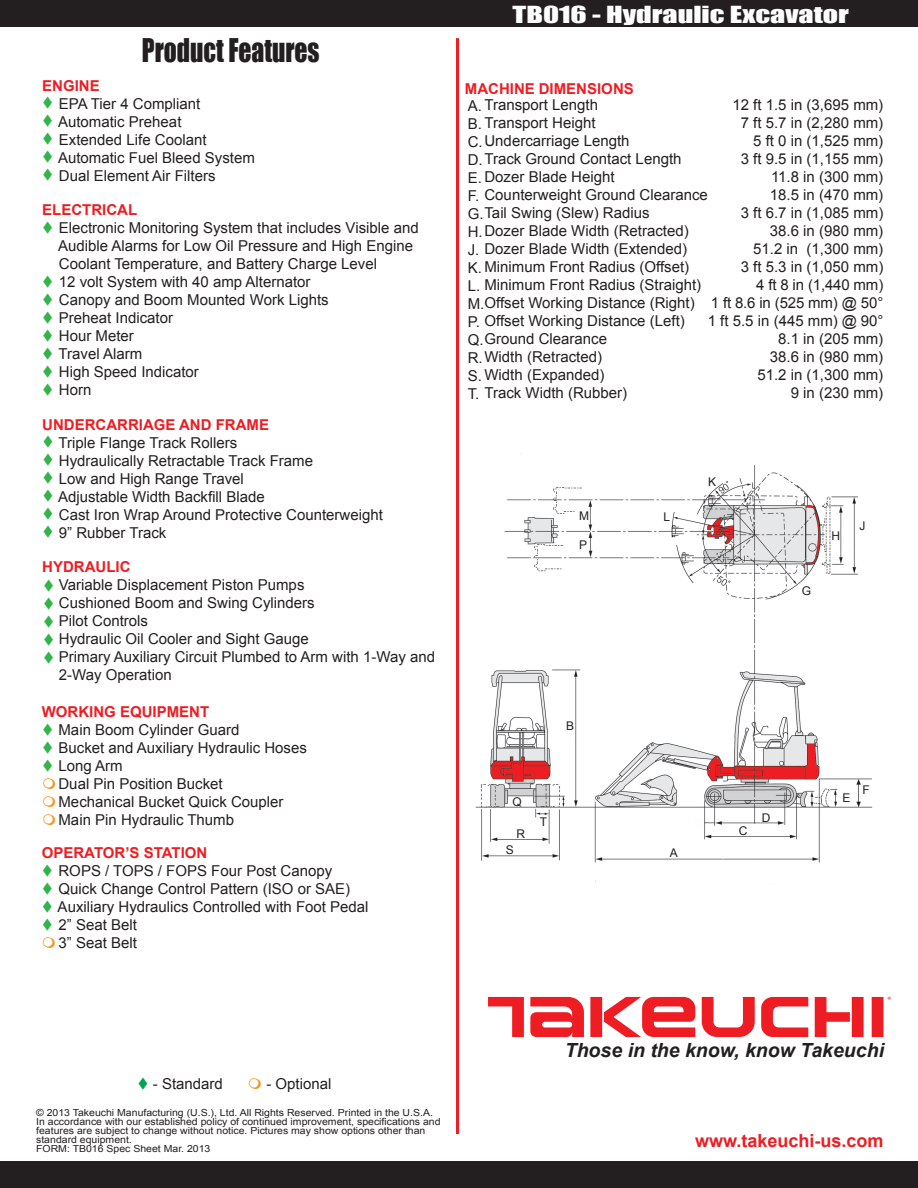
<style>
.page{position:relative;width:918px;height:1188px;background:#fff}
.page>*{position:absolute;margin:0;border:0;box-sizing:border-box;transform-origin:0 0}
.t1{font:30px "Impact";color:#231f20;scale:.85 1}
.t2{font:21.6px "Impact";color:#fff;scale:1.39 1}
.t3{font:italic 700 19.5px "Arial";color:#231f20}
.t4{font:700 18px "Arial";color:#ee1d23}
.t5{font:15px/18px "Arial";color:#231f20}
.t6{font:700 15px "Arial";color:#ee1d23}
.t7{font:15px/18px "Wingdings";color:#31b44a;text-align:justify}
.t8{font:12px "Arial";color:#231f20}
.t9{font:9.75px/9px "Arial";color:#231f20;scale:1.08 1}
.t10{font:8.1px "Hira Kaku Pro W3 83 pv RKSJ H";color:#ee1d23}
.s1{color:#00a54f}
</style>
<div class="page">
<div style="left:0;top:0;width:918px;height:27px;background:#231f20"></div>
<div style="left:0;top:1161px;width:918px;height:27px;background:#231f20"></div>
<hr style="left:456px;top:38px;width:3px;height:1096px;background:#ee1d23">
<div style="left:872px;top:997px;width:11px;height:40px;background:#ee1d23"></div>
<svg style="left:815px;top:997px;width:35px;height:40px"></svg>
<div style="left:852px;top:997px;width:12px;height:40px;background:#ee1d23"></div>
<svg style="left:761px;top:997px;width:47px;height:40px"></svg>
<div style="left:590px;top:997px;width:12px;height:40px;background:#ee1d23"></div>
<svg style="left:702px;top:997px;width:53px;height:40px"></svg>
<svg style="left:604px;top:997px;width:91px;height:40px"></svg>
<svg style="left:530px;top:997px;width:54px;height:40px"></svg>
<svg style="left:488px;top:997px;width:36px;height:40px"></svg>
<img style="left:475px;top:453px;width:398px;height:429px">
<h1 class="t1" style="left:142px;top:27px;width:211px">Product Features</h1>
<p class="t6" style="left:42px;top:75px;width:59px">ENGINE</p>
<p class="t5" style="left:58px;top:94px;width:198px">EPA Tier 4 Compliant<br>Automatic Preheat<br>Extended Life Coolant<br>Automatic Fuel Bleed System<br>Dual Element Air Filters</p>
<p class="t6" style="left:42px;top:200px;width:96px">ELECTRICAL</p>
<p class="t5" style="left:58px;top:219px;width:362px">Electronic Monitoring System that includes Visible and<br>Audible Alarms for Low Oil Pressure and High Engine<br>Coolant Temperature, and Battery Charge Level<br>12 volt System with 40 amp Alternator<br>Canopy and Boom Mounted Work Lights<br>Preheat Indicator<br>Hour Meter<br>Travel Alarm<br>High Speed Indicator<br>Horn</p>
<p class="t6" style="left:42px;top:415px;width:228px">UNDERCARRIAGE AND FRAME</p>
<p class="t5" style="left:58px;top:434px;width:326px">Triple Flange Track Rollers<br>Hydraulically Retractable Track Frame<br>Low and High Range Travel<br>Adjustable Width Backfill Blade<br>Cast Iron Wrap Around Protective Counterweight<br>9” Rubber Track</p>
<p class="t6" style="left:42px;top:557px;width:90px">HYDRAULIC</p>
<p class="t5" style="left:59px;top:576px;width:378px">Variable Displacement Piston Pumps<br>Cushioned Boom and Swing Cylinders<br>Pilot Controls<br>Hydraulic Oil Cooler and Sight Gauge<br>Primary Auxiliary Circuit Plumbed to Arm with 1-Way and<br>2-Way Operation</p>
<p class="t7" style="left:42px;top:94px;width:10px">▼ ▼ ▼ ▼ ▼</p>
<p class="t7" style="left:42px;top:272px;width:10px">▼ ▼ ▼ ▼ ▼ ▼ ▼</p>
<p class="t7" style="left:42px;top:433px;width:10px">▼ ▼ ▼ ▼ ▼ ▼</p>
<p class="t7" style="left:43px;top:577px;width:10px">▼ ▼ ▼ ▼ ▼</p>
<p class="t6" style="left:42px;top:701px;width:169px">WORKING EQUIPMENT</p>
<p class="t5" style="left:59px;top:720px;width:250px">Main Boom Cylinder Guard<br>Bucket and Auxiliary Hydraulic Hoses<br>Long Arm<br>Dual Pin Position Bucket<br>Mechanical Bucket Quick Coupler<br>Main Pin Hydraulic Thumb</p>
<p class="t7" style="left:42px;top:721px;width:10px">▼ ▼ ▼</p>
<p class="t6" style="left:42px;top:843px;width:167px">OPERATOR’S STATION</p>
<p class="t5" style="left:58px;top:862px;width:312px">ROPS / TOPS / FOPS Four Post Canopy<br>Quick Change Control Pattern (ISO or SAE)<br>Auxiliary Hydraulics Controlled with Foot Pedal<br>2” Seat Belt<br>3” Seat Belt</p>
<p class="t7" style="left:42px;top:862px;width:10px">▼ ▼ ▼ ▼</p>
<p class="t5" style="left:138px;top:1075px;width:87px"><span class="s1">▼</span> - Standard</p>
<p class="t5" style="left:266px;top:1075px;width:67px">- Optional</p>
<p class="t9" style="left:36px;top:1108px;width:376px">© 2013 Takeuchi Manufacturing (U.S.), Ltd. All Rights Reserved. Printed in the U.S.A.<br>In accordance with our established policy of continued improvement, specifications and features are subject to change without notice. Pictures may show options other than standard equipment.<br>FORM: TB016 Spec Sheet Mar. 2013</p>
<h2 class="t2" style="left:513px;top:-2px;width:243px">TB016 - Hydraulic Excavator</h2>
<p class="t6" style="left:465px;top:79px;width:170px">MACHINE DIMENSIONS</p>
<p class="t5" style="left:708px;top:95px;width:177px;text-align:right">12 ft 1.5 in (3,695 mm)<br>7 ft 5.7 in (2,280 mm)<br>5 ft 0 in (1,525 mm)<br>3 ft 9.5 in (1,155 mm)<br>11.8 in (300 mm)<br>18.5 in (470 mm)<br>3 ft 6.7 in (1,085 mm)<br>38.6 in (980 mm)<br>51.2 in (1,300 mm)<br>3 ft 5.3 in (1,050 mm)<br>4 ft 8 in (1,440 mm)<br>1 ft 8.6 in (525 mm) @ 50°<br>1 ft 5.5 in (445 mm) @ 90°<br>8.1 in (205 mm)<br>38.6 in (980 mm)<br>51.2 in (1,300 mm)<br>9 in (230 mm)</p>
<p class="t5" style="left:468px;top:96px;width:242px">A. Transport Length<br>B. Transport Height<br>C.Undercarriage Length<br>D.Track Ground Contact Length<br>E. Dozer Blade Height<br>F. Counterweight Ground Clearance<br>G.Tail Swing (Slew) Radius<br>H.Dozer Blade Width (Retracted)<br>J. Dozer Blade Width (Extended)<br>K. Minimum Front Radius (Offset)<br>L. Minimum Front Radius (Straight)<br>M.Offset Working Distance (Right)<br>P. Offset Working Distance (Left)<br>Q.Ground Clearance<br>R.Width (Retracted)<br>S. Width (Expanded)<br>T. Track Width (Rubber)</p>
<p class="t8" style="left:708px;top:474px;width:10px">K</p>
<p class="t8" style="left:579px;top:508px;width:11px">M</p>
<p class="t8" style="left:579px;top:537px;width:10px">P</p>
<p class="t8" style="left:664px;top:509px;width:8px">L</p>
<p class="t8" style="left:832px;top:528px;width:10px">H</p>
<p class="t8" style="left:859px;top:518px;width:7px">J</p>
<p class="t8" style="left:802px;top:583px;width:11px">G</p>
<p class="t8" style="left:566px;top:718px;width:10px">B</p>
<p class="t8" style="left:512px;top:794px;width:11px">Q</p>
<p class="t8" style="left:842px;top:790px;width:10px">E</p>
<p class="t8" style="left:862px;top:782px;width:9px">F</p>
<p class="t8" style="left:517px;top:826px;width:10px">R</p>
<p class="t8" style="left:540px;top:814px;width:9px">T</p>
<p class="t8" style="left:739px;top:823px;width:10px">C</p>
<p class="t8" style="left:762px;top:810px;width:10px">D</p>
<p class="t8" style="left:506px;top:841px;width:10px">S</p>
<p class="t8" style="left:670px;top:845px;width:10px">A</p>
<p class="t10" style="left:888px;top:995px;width:5px">®</p>
<h3 class="t3" style="left:565px;top:1037px;width:321px">Those in the know, know Takeuchi</h3>
<p class="t4" style="left:695px;top:1129px;width:190px">www.takeuchi-us.com</p>
</div>
